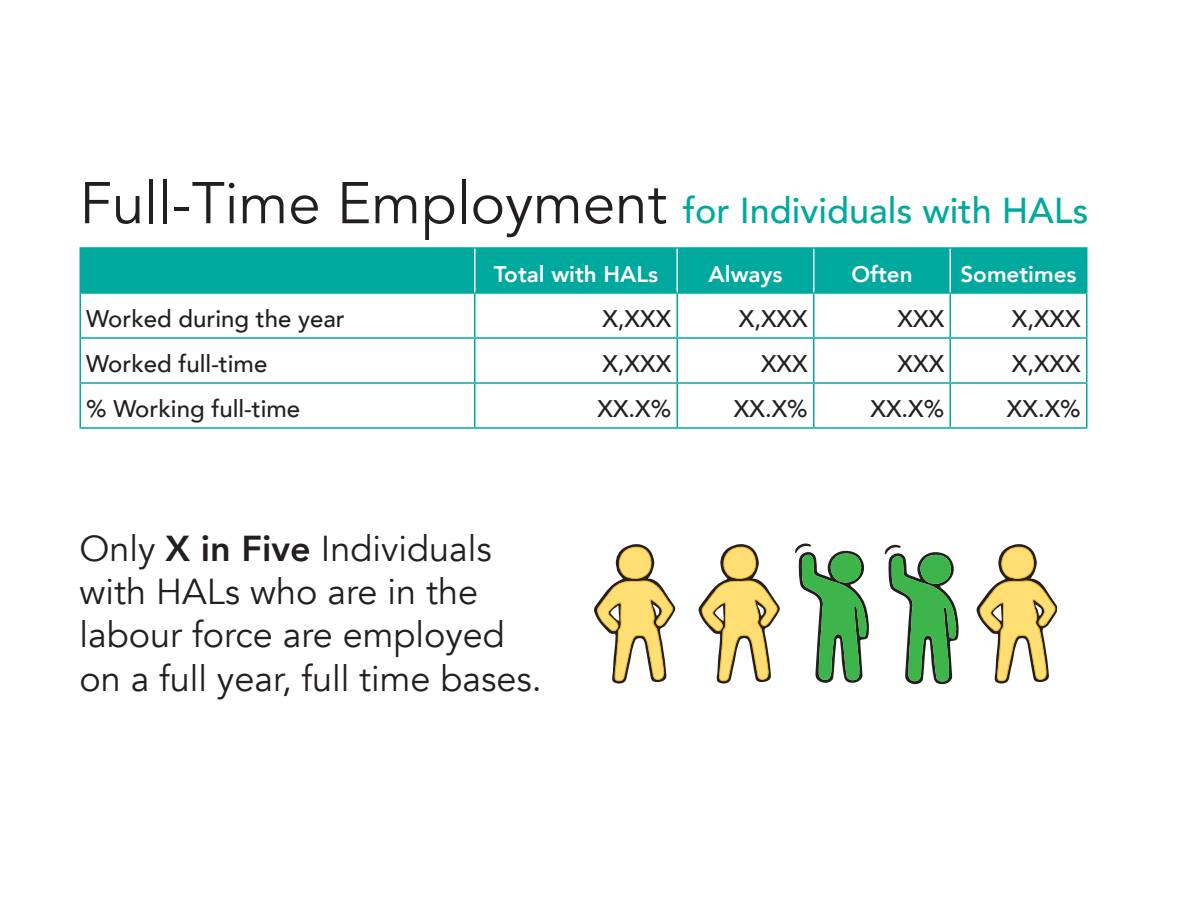
<style>
.page{position:relative;width:1188px;height:918px;background:#fff}
.page>*{position:absolute;margin:0;border:0;box-sizing:border-box;transform-origin:0 0}
.t1{font:36px/43.2px "Avenir";color:#231f20}
.t2{font:500 36px "Avenir";color:#00a99d}
.p2{font:500 24px "Avenir";color:#231f20}
.white{font:800 22.5px "Avenir";color:#fff}
.s1{font-weight:400;font-size:58.2px;color:#231f20}
.s2{font-weight:800}
</style>
<div class="page">
<svg style="left:884px;top:544px;width:75px;height:140px"></svg>
<svg style="left:594px;top:544px;width:82px;height:140px"></svg>
<svg style="left:976px;top:544px;width:80px;height:140px"></svg>
<svg style="left:698px;top:544px;width:82px;height:140px"></svg>
<svg style="left:795px;top:543px;width:74px;height:140px"></svg>
<div style="left:81px;top:249px;width:1005px;height:43px;background:#00a99d"></div>
<hr style="left:676px;top:294px;width:2px;height:43px;background:#00a99d">
<hr style="left:813px;top:294px;width:1px;height:43px;background:#00a99d">
<hr style="left:950px;top:294px;width:1px;height:43px;background:#00a99d">
<hr style="left:80px;top:337px;width:395px;height:2px;background:#00a99d">
<hr style="left:475px;top:337px;width:202px;height:2px;background:#00a99d">
<hr style="left:677px;top:337px;width:137px;height:2px;background:#00a99d">
<hr style="left:676px;top:339px;width:2px;height:43px;background:#00a99d">
<hr style="left:814px;top:337px;width:136px;height:2px;background:#00a99d">
<hr style="left:813px;top:339px;width:1px;height:43px;background:#00a99d">
<hr style="left:950px;top:337px;width:138px;height:2px;background:#00a99d">
<hr style="left:950px;top:339px;width:1px;height:43px;background:#00a99d">
<hr style="left:80px;top:382px;width:395px;height:2px;background:#00a99d">
<hr style="left:475px;top:382px;width:202px;height:2px;background:#00a99d">
<hr style="left:677px;top:382px;width:137px;height:2px;background:#00a99d">
<hr style="left:676px;top:384px;width:2px;height:43px;background:#00a99d">
<hr style="left:814px;top:382px;width:136px;height:2px;background:#00a99d">
<hr style="left:813px;top:384px;width:1px;height:43px;background:#00a99d">
<hr style="left:950px;top:382px;width:138px;height:2px;background:#00a99d">
<hr style="left:950px;top:384px;width:1px;height:43px;background:#00a99d">
<hr style="left:80px;top:294px;width:1px;height:43px;background:#00a99d">
<hr style="left:80px;top:339px;width:1px;height:43px;background:#00a99d">
<hr style="left:80px;top:384px;width:1px;height:43px;background:#00a99d">
<hr style="left:80px;top:427px;width:395px;height:2px;background:#00a99d">
<hr style="left:474px;top:294px;width:2px;height:43px;background:#00a99d">
<hr style="left:1086px;top:294px;width:2px;height:43px;background:#00a99d">
<hr style="left:474px;top:339px;width:2px;height:43px;background:#00a99d">
<hr style="left:1086px;top:339px;width:2px;height:43px;background:#00a99d">
<hr style="left:474px;top:384px;width:2px;height:43px;background:#00a99d">
<hr style="left:1086px;top:384px;width:2px;height:43px;background:#00a99d">
<hr style="left:475px;top:427px;width:202px;height:2px;background:#00a99d">
<hr style="left:677px;top:427px;width:137px;height:2px;background:#00a99d">
<hr style="left:814px;top:427px;width:136px;height:2px;background:#00a99d">
<hr style="left:950px;top:427px;width:138px;height:2px;background:#00a99d">
<hr style="left:80px;top:247px;width:395px;height:2px;background:#00a99d">
<hr style="left:80px;top:249px;width:1px;height:43px;background:#00a99d">
<hr style="left:475px;top:247px;width:202px;height:2px;background:#00a99d">
<hr style="left:677px;top:247px;width:137px;height:2px;background:#00a99d">
<hr style="left:814px;top:247px;width:136px;height:2px;background:#00a99d">
<hr style="left:950px;top:247px;width:138px;height:2px;background:#00a99d">
<hr style="left:1086px;top:249px;width:2px;height:43px;background:#00a99d">
<hr style="left:80px;top:292px;width:395px;height:2px;background:#00a99d">
<hr style="left:475px;top:292px;width:202px;height:2px;background:#00a99d">
<hr style="left:677px;top:292px;width:137px;height:2px;background:#00a99d">
<hr style="left:814px;top:292px;width:136px;height:2px;background:#00a99d">
<hr style="left:950px;top:292px;width:138px;height:2px;background:#00a99d">
<hr style="left:474px;top:249px;width:2px;height:43px;background:#fff">
<hr style="left:676px;top:249px;width:2px;height:43px;background:#fff">
<hr style="left:813px;top:249px;width:1px;height:43px;background:#fff">
<hr style="left:950px;top:249px;width:1px;height:43px;background:#fff">
<h2 class="t2" style="left:80px;top:180px;width:1010px"><span class="s1">Full-Time Employment</span> for Individuals with HALs</h2>
<p class="white" style="left:494px;top:256px;width:166px">Total with HALs</p>
<p class="white" style="left:709px;top:256px;width:75px">Always</p>
<p class="white" style="left:851px;top:256px;width:63px">Often</p>
<p class="white" style="left:960px;top:256px;width:118px">Sometimes</p>
<p class="p2" style="left:86px;top:298px;width:260px">Worked during the year</p>
<p class="p2" style="left:602px;top:298px;width:70px">X,XXX</p>
<p class="p2" style="left:739px;top:298px;width:70px">X,XXX</p>
<p class="p2" style="left:898px;top:298px;width:48px">XXX</p>
<p class="p2" style="left:1012px;top:298px;width:70px">X,XXX</p>
<p class="p2" style="left:86px;top:343px;width:183px">Worked full-time</p>
<p class="p2" style="left:602px;top:343px;width:70px">X,XXX</p>
<p class="p2" style="left:761px;top:343px;width:48px">XXX</p>
<p class="p2" style="left:898px;top:343px;width:48px">XXX</p>
<p class="p2" style="left:1012px;top:343px;width:70px">X,XXX</p>
<p class="p2" style="left:86px;top:388px;width:215px">% Working full-time</p>
<p class="p2" style="left:597px;top:388px;width:75px">XX.X%</p>
<p class="p2" style="left:734px;top:388px;width:75px">XX.X%</p>
<p class="p2" style="left:870px;top:388px;width:75px">XX.X%</p>
<p class="p2" style="left:1007px;top:388px;width:75px">XX.X%</p>
<h2 class="t1" style="left:80px;top:528px;width:464px">Only <span class="s2">X in Five</span> Individuals with HALs who are in the labour force are employed on a full year, full time bases.</h2>
</div>
